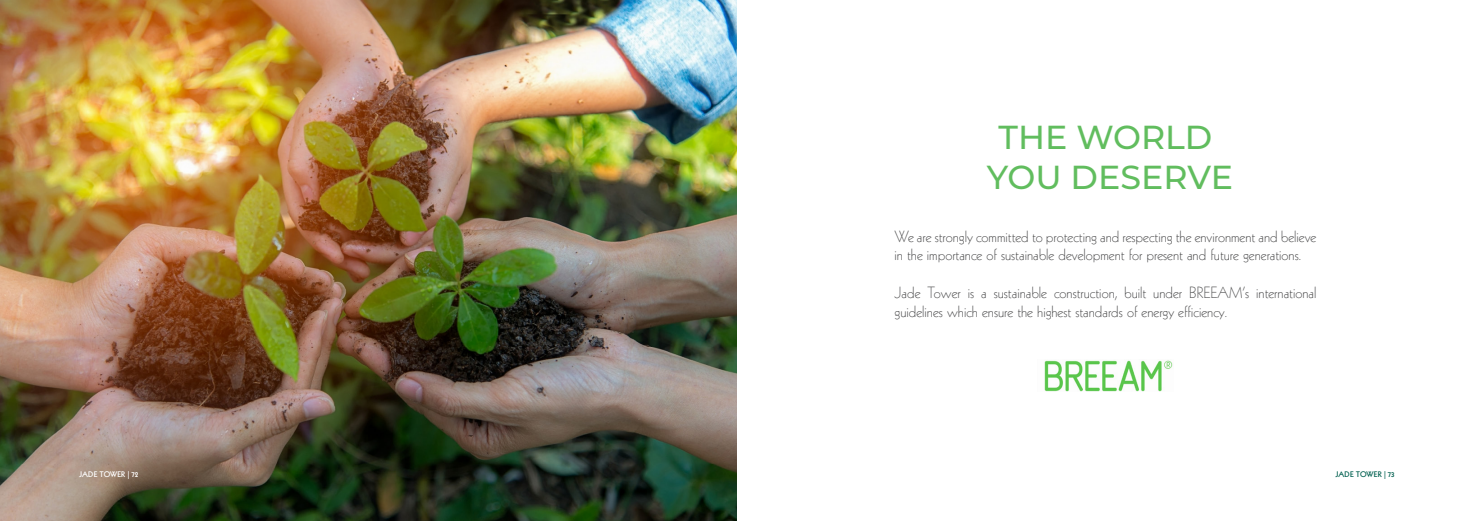
<style>
.page{position:relative;width:1474px;height:521px;background:#fff}
.page>*{position:absolute;margin:0;border:0;box-sizing:border-box;transform-origin:0 0}
.t1{font:500 33.25px "Montserrat";color:#61bd5e}
.t2{font:300 15.75px/18.9px "Kabel LT Std";color:#3e3e3f}
.t3{font:800 7.88px "Kabel LT Std";letter-spacing:.025em;color:#fff}
.t4{font:800 7.88px "Kabel LT Std";letter-spacing:.025em;color:#066353}
</style>
<div class="page">
<img style="left:0;top:0;width:737px;height:521px">
<img style="left:1044px;top:360px;width:128px;height:32px">
<p class="t1" style="left:998px;top:114px;width:215px">THE WORLD</p>
<p class="t1" style="left:986px;top:154px;width:247px">YOU DESERVE</p>
<p class="t2" style="left:894px;top:227px;width:423px">We are strongly committed to protecting and respecting the environment and believe in the importance of sustainable development for present and future generations.</p>
<p class="t2" style="left:894px;top:284px;width:423px">Jade Tower is a sustainable construction, built under BREEAM’s international guidelines which ensure the highest standards of energy efficiency.</p>
<p class="t3" style="left:79px;top:469px;width:60px">JADE TOWER | 72</p>
<p class="t4" style="left:1335px;top:469px;width:60px">JADE TOWER | 73</p>
</div>
